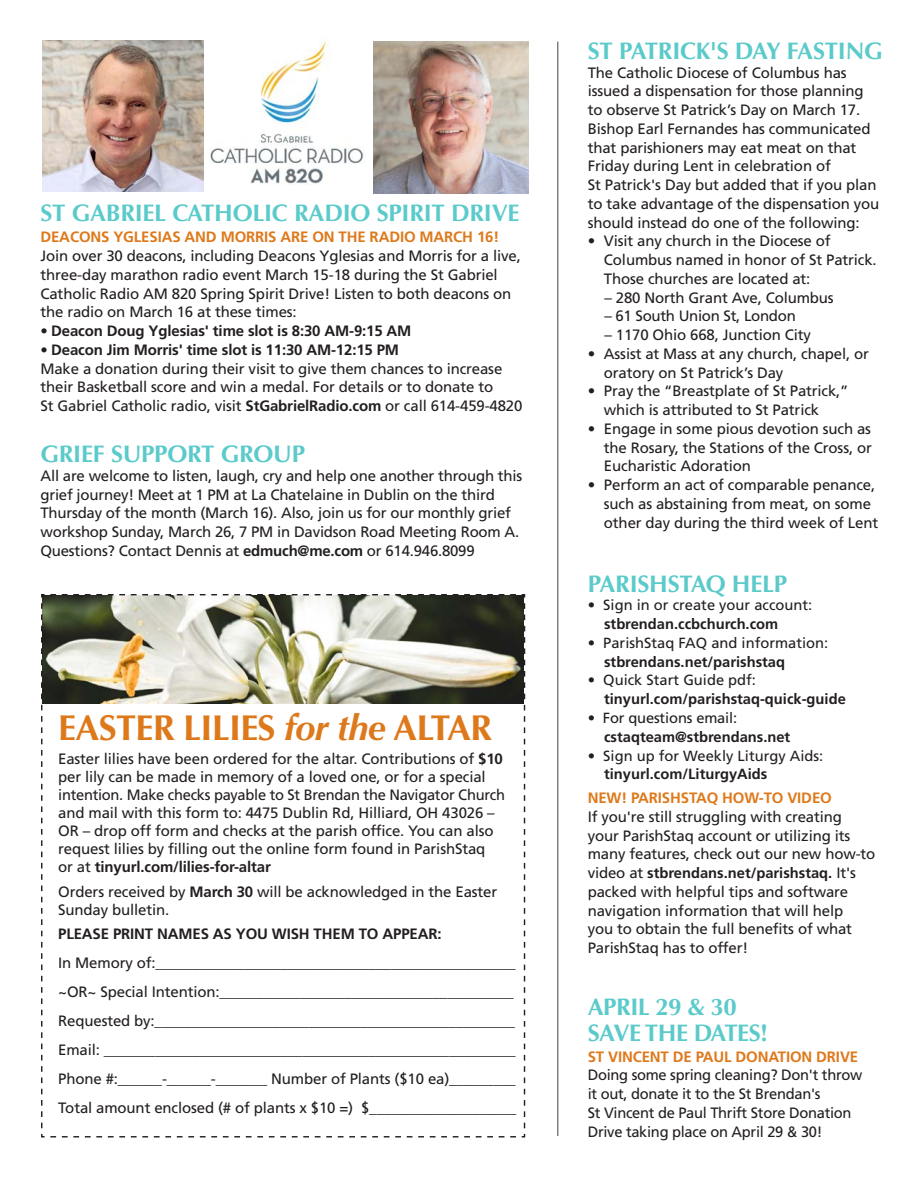
<style>
.page{position:relative;width:918px;height:1188px;background:#fff}
.page>*{position:absolute;margin:0;border:0;box-sizing:border-box;transform-origin:0 0}
.t1{font:700 36px "Optima";letter-spacing:-.02em;color:#de791b}
.t2{font:700 24px/25.5px "Optima";letter-spacing:-.01em;color:#5bcaca}
.t3{font:15px/18.8px "Frutiger LT Std";letter-spacing:-.01em;color:#231f20}
.t4{font:700 15px "Frutiger LT Std";letter-spacing:-.01em;color:#231f20}
.t5{font:14.7px/18.8px "Frutiger LT Std";color:#231f20}
.t6{font:700 14.7px/18.8px "Frutiger LT Std";color:#231f20}
.s1{font-weight:700;color:#de791b}
.s2{font-weight:400;font-size:14.7px}
.s3{font-size:14.7px}
.s4{font-weight:700}
.s5{font-style:italic}
.s6{font-weight:400}
.s7{font-weight:400;font-size:15px}
</style>
<div class="page">
<svg style="left:41px;top:594px;width:485px;height:544px"></svg>
<img style="left:210px;top:40px;width:164px;height:144px">
<hr style="left:557px;top:42px;width:1px;height:1094px;background:#424242">
<img style="left:42px;top:40px;width:161px;height:152px">
<img style="left:373px;top:42px;width:156px;height:151px">
<p class="t2" style="left:40px;top:201px;width:480px">ST GABRIEL CATHOLIC RADIO SPIRIT DRIVE</p>
<p class="t3" style="left:40px;top:228px;width:482px"><span class="s1">DEACONS YGLESIAS AND MORRIS ARE ON THE RADIO MARCH 16!<br></span>Join over 30 deacons, including Deacons Yglesias and Morris for a live, three-day marathon radio event March 15-18 during the St Gabriel Catholic Radio AM 820 Spring Spirit Drive! Listen to both deacons on the radio on March 16 at these times:</p>
<p class="t4" style="left:40px;top:322px;width:373px"><span class="s2">•</span> Deacon Doug Yglesias' time slot is 8:30 AM-9:15 AM</p>
<p class="t3" style="left:40px;top:340px;width:484px"><span class="s3">•</span> <span class="s4">Deacon Jim Morris' time slot is 11:30 AM-12:15 PM<br></span>Make a donation during their visit to give them chances to increase their Basketball score and win a medal. For details or to donate to<br>St Gabriel Catholic radio, visit <span class="s4">StGabrielRadio.com</span> or call 614-459-4820</p>
<p class="t2" style="left:40px;top:441px;width:266px">GRIEF SUPPORT GROUP</p>
<p class="t3" style="left:40px;top:466px;width:483px">All are welcome to listen, laugh, cry and help one another through this grief journey! Meet at 1 PM at La Chatelaine in Dublin on the third Thursday of the month (March 16). Also, join us for our monthly grief workshop Sunday, March 26, 7 PM in Davidson Road Meeting Room A.<br>Questions? Contact Dennis at <span class="s4">edmuch@me.com</span> or 614.946.8099</p>
<p class="t1" style="left:58px;top:707px;width:436px">EASTER LILIES <span class="s5">for the</span> ALTAR</p>
<p class="t3" style="left:58px;top:750px;width:448px;line-height:18px">Easter lilies have been ordered for the altar. Contributions of <span class="s4">$10 </span>per lily can be made in memory of a loved one, or for a special intention. Make checks payable to St Brendan the Navigator Church and mail with this form to: 4475 Dublin Rd, Hilliard, OH 43026 – OR – drop off form and checks at the parish office. You can also request lilies by filling out the online form found in ParishStaq<br>or at <span class="s4">tinyurl.com/lilies-for-altar</span></p>
<p class="t3" style="left:58px;top:882px;width:441px;line-height:18px">Orders received by <span class="s4">March 30</span> will be acknowledged in the Easter<br>Sunday bulletin.</p>
<p class="t3" style="left:58px;top:919px;width:460px;line-height:29px"><span class="s4">PLEASE PRINT NAMES AS YOU WISH THEM TO APPEAR:<br></span>In Memory of:_________________________________________________ ~OR~ Special Intention:________________________________________ Requested by:_________________________________________________ Email: ________________________________________________________ Phone #:______-______-_______ Number of Plants ($10 ea)_________ Total amount enclosed (# of plants x $10 =) $____________________</p>
<p class="t2" style="left:588px;top:38px;width:297px">ST PATRICK'S DAY FASTING</p>
<p class="t3" style="left:588px;top:63px;width:293px">The Catholic Diocese of Columbus has issued a dispensation for those planning to observe St Patrick’s Day on March 17.<br>Bishop Earl Fernandes has communicated that parishioners may eat meat on that Friday during Lent in celebration of<br>St Patrick's Day but added that if you plan to take advantage of the dispensation you should instead do one of the following:</p>
<p class="t3" style="left:604px;top:232px;width:274px;text-indent:-16px">• Visit any church in the Diocese of<br>Columbus named in honor of St Patrick.<br>Those churches are located at:</p>
<p class="t3" style="left:604px;top:288px;width:231px">– 280 North Grant Ave, Columbus</p>
<p class="t3" style="left:604px;top:307px;width:193px">– 61 South Union St, London</p>
<p class="t3" style="left:604px;top:326px;width:208px">– 1170 Ohio 668, Junction City</p>
<p class="t3" style="left:604px;top:344px;width:267px;text-indent:-16px">• Assist at Mass at any church, chapel, or oratory on St Patrick’s Day</p>
<p class="t3" style="left:604px;top:382px;width:246px;text-indent:-16px">• Pray the “Breastplate of St Patrick,” which is attributed to St Patrick</p>
<p class="t3" style="left:604px;top:419px;width:269px;text-align:justify;text-indent:-16px">• Engage in some pious devotion such as the Rosary, the Stations of the Cross, or Eucharistic Adoration</p>
<p class="t3" style="left:604px;top:476px;width:276px;text-indent:-16px">• Perform an act of comparable penance, such as abstaining from meat, on some other day during the third week of Lent</p>
<p class="t2" style="left:588px;top:571px;width:201px">PARISHSTAQ HELP</p>
<p class="t5" style="left:604px;top:596px;width:210px;text-indent:-16px">• Sign in or create your account: <span class="s4">stbrendan.ccbchurch.com</span></p>
<p class="t5" style="left:604px;top:634px;width:226px;text-indent:-16px">• ParishStaq FAQ and information: <span class="s4">stbrendans.net/parishstaq</span></p>
<p class="t6" style="left:604px;top:671px;width:243px;text-indent:-16px"><span class="s6">• Quick Start Guide pdf: </span>tinyurl.com/parishstaq-quick-guide</p>
<p class="t6" style="left:604px;top:709px;width:188px;text-indent:-16px"><span class="s6">• For questions email: </span>cstaqteam@stbrendans.net</p>
<p class="t5" style="left:604px;top:746px;width:221px;text-indent:-16px">• Sign up for Weekly Liturgy Aids: <span class="s4">tinyurl.com/LiturgyAids</span></p>
<p class="t3" style="left:588px;top:789px;width:289px"><span class="s1">NEW! PARISHSTAQ HOW-TO VIDEO<br></span>If you're still struggling with creating your ParishStaq account or utilizing its many features, check out our new how-to</p>
<p class="t6" style="left:588px;top:864px;width:270px"><span class="s7">video at</span> stbrendans.net/parishstaq. <span class="s7">It's</span></p>
<p class="t3" style="left:588px;top:882px;width:266px">packed with helpful tips and software navigation information that will help you to obtain the full benefits of what ParishStaq has to offer!</p>
<p class="t2" style="left:588px;top:994px;width:182px">APRIL 29 &amp; 30<br>SAVE THE DATES!</p>
<p class="t3" style="left:588px;top:1047px;width:276px"><span class="s1">ST VINCENT DE PAUL DONATION DRIVE </span>Doing some spring cleaning? Don't throw it out, donate it to the St Brendan's<br>St Vincent de Paul Thrift Store Donation Drive taking place on April 29 &amp; 30!</p>
</div>
